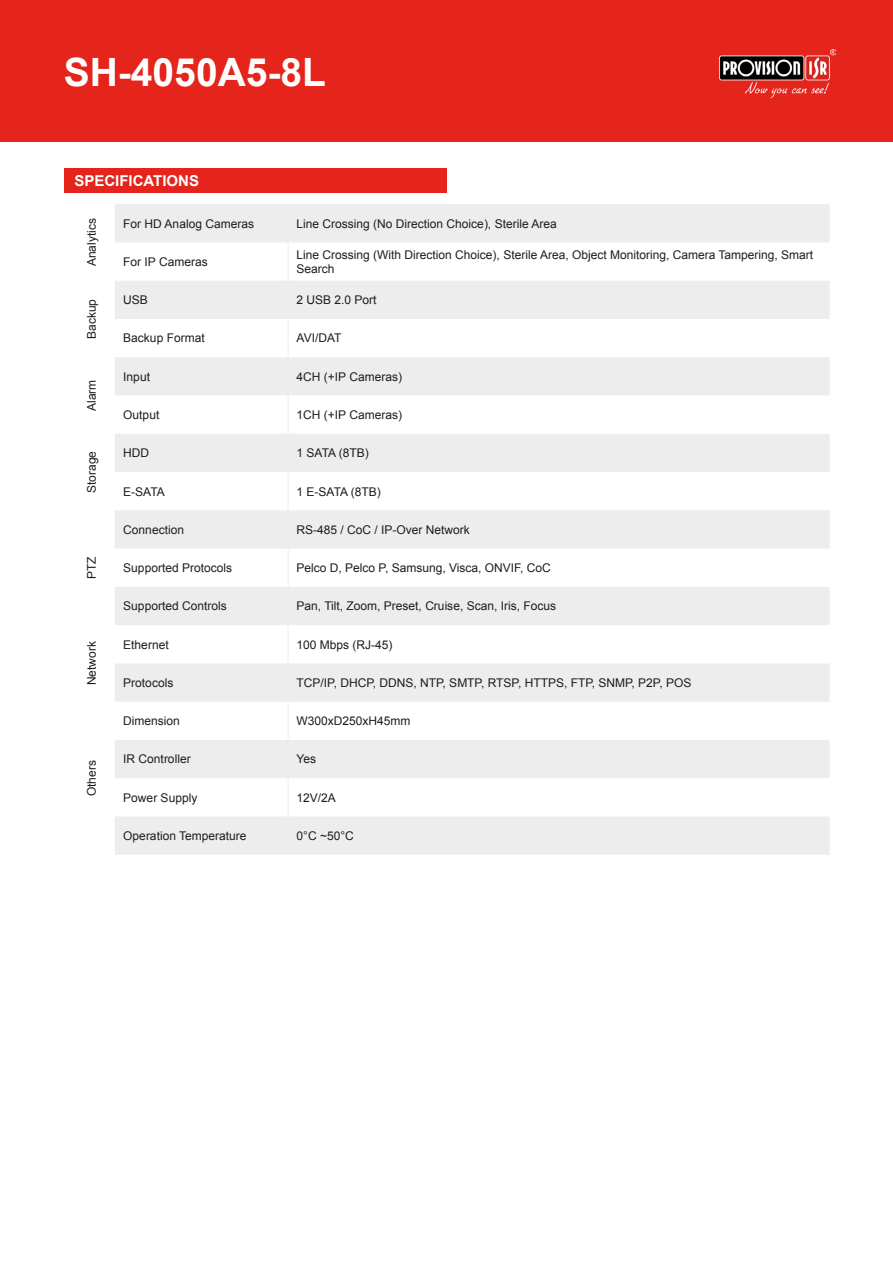
<style>
.page{position:relative;width:893px;height:1263px;background:#fff}
.page>*{position:absolute;margin:0;border:0;box-sizing:border-box;transform-origin:0 0}
.t1{font:700 39px "Arial";color:#fff}
.t2{font:700 15px "Arial";color:#fff}
.t3{font:12px/14.4px "Arial";color:#1d1d1b}
</style>
<div class="page">
<div style="left:0;top:0;width:893px;height:141px;background:#e5241c"></div>
<img style="left:719px;top:50px;width:117px;height:47px">
<div style="left:64px;top:168px;width:382px;height:25px;background:#e5241c"></div>
<svg style="left:115px;top:204px;width:715px;height:651px;fill:#ededed"></svg>
<hr style="left:288px;top:204px;width:1px;height:38px;background:#ededed">
<hr style="left:288px;top:242px;width:1px;height:39px;background:#ededed">
<hr style="left:288px;top:281px;width:1px;height:38px;background:#ededed">
<hr style="left:288px;top:319px;width:1px;height:38px;background:#ededed">
<hr style="left:288px;top:357px;width:1px;height:38px;background:#ededed">
<hr style="left:288px;top:395px;width:1px;height:39px;background:#ededed">
<hr style="left:288px;top:434px;width:1px;height:38px;background:#ededed">
<hr style="left:288px;top:472px;width:1px;height:38px;background:#ededed">
<hr style="left:288px;top:510px;width:1px;height:39px;background:#ededed">
<hr style="left:288px;top:549px;width:1px;height:38px;background:#ededed">
<hr style="left:288px;top:587px;width:1px;height:38px;background:#ededed">
<hr style="left:288px;top:625px;width:1px;height:38px;background:#ededed">
<hr style="left:288px;top:663px;width:1px;height:39px;background:#ededed">
<hr style="left:288px;top:702px;width:1px;height:38px;background:#ededed">
<hr style="left:288px;top:740px;width:1px;height:38px;background:#ededed">
<hr style="left:288px;top:778px;width:1px;height:38px;background:#ededed">
<hr style="left:288px;top:816px;width:1px;height:39px;background:#ededed">
<h1 class="t1" style="left:64px;top:51px;width:264px">SH-4050A5-8L</h1>
<p class="t2" style="left:74px;top:173px;width:126px">SPECIFICATIONS</p>
<p class="t3" style="left:84px;top:266px;width:50px;rotate:-90deg">Analytics</p>
<p class="t3" style="left:123px;top:216px;width:132px">For HD Analog Cameras</p>
<p class="t3" style="left:297px;top:216px;width:262px">Line Crossing (No Direction Choice), Sterile Area</p>
<p class="t3" style="left:123px;top:255px;width:86px">For IP Cameras</p>
<p class="t3" style="left:297px;top:247px;width:518px">Line Crossing (With Direction Choice), Sterile Area, Object Monitoring, Camera Tampering, Smart<br>Search</p>
<p class="t3" style="left:84px;top:339px;width:42px;rotate:-90deg">Backup</p>
<p class="t3" style="left:123px;top:293px;width:26px">USB</p>
<p class="t3" style="left:297px;top:293px;width:82px">2 USB 2.0 Port</p>
<p class="t3" style="left:123px;top:331px;width:83px">Backup Format</p>
<p class="t3" style="left:297px;top:331px;width:46px">AVI/DAT</p>
<p class="t3" style="left:84px;top:411px;width:33px;rotate:-90deg">Alarm</p>
<p class="t3" style="left:123px;top:369px;width:28px">Input</p>
<p class="t3" style="left:297px;top:369px;width:107px">4CH (+IP Cameras)</p>
<p class="t3" style="left:123px;top:408px;width:38px">Output</p>
<p class="t3" style="left:297px;top:408px;width:107px">1CH (+IP Cameras)</p>
<p class="t3" style="left:84px;top:493px;width:44px;rotate:-90deg">Storage</p>
<p class="t3" style="left:123px;top:446px;width:27px">HDD</p>
<p class="t3" style="left:297px;top:446px;width:74px">1 SATA (8TB)</p>
<p class="t3" style="left:123px;top:484px;width:43px">E-SATA</p>
<p class="t3" style="left:297px;top:484px;width:86px">1 E-SATA (8TB)</p>
<p class="t3" style="left:84px;top:579px;width:24px;rotate:-90deg">PTZ</p>
<p class="t3" style="left:123px;top:522px;width:62px">Connection</p>
<p class="t3" style="left:297px;top:522px;width:175px">RS-485 / CoC / IP-Over Network</p>
<p class="t3" style="left:123px;top:561px;width:110px">Supported Protocols</p>
<p class="t3" style="left:297px;top:561px;width:256px">Pelco D, Pelco P, Samsung, Visca, ONVIF, CoC</p>
<p class="t3" style="left:123px;top:599px;width:105px">Supported Controls</p>
<p class="t3" style="left:297px;top:599px;width:261px">Pan, Tilt, Zoom, Preset, Cruise, Scan, Iris, Focus</p>
<p class="t3" style="left:84px;top:685px;width:46px;rotate:-90deg">Network</p>
<p class="t3" style="left:123px;top:637px;width:47px">Ethernet</p>
<p class="t3" style="left:297px;top:637px;width:98px">100 Mbps (RJ-45)</p>
<p class="t3" style="left:123px;top:675px;width:52px">Protocols</p>
<p class="t3" style="left:297px;top:675px;width:396px">TCP/IP, DHCP, DDNS, NTP, SMTP, RTSP, HTTPS, FTP, SNMP, P2P, POS</p>
<p class="t3" style="left:84px;top:796px;width:38px;rotate:-90deg">Others</p>
<p class="t3" style="left:123px;top:714px;width:58px">Dimension</p>
<p class="t3" style="left:297px;top:714px;width:116px">W300xD250xH45mm</p>
<p class="t3" style="left:123px;top:752px;width:69px">IR Controller</p>
<p class="t3" style="left:297px;top:752px;width:21px">Yes</p>
<p class="t3" style="left:123px;top:790px;width:76px">Power Supply</p>
<p class="t3" style="left:297px;top:790px;width:41px">12V/2A</p>
<p class="t3" style="left:123px;top:829px;width:125px">Operation Temperature</p>
<p class="t3" style="left:297px;top:829px;width:59px">0°C ~50°C</p>
</div>
